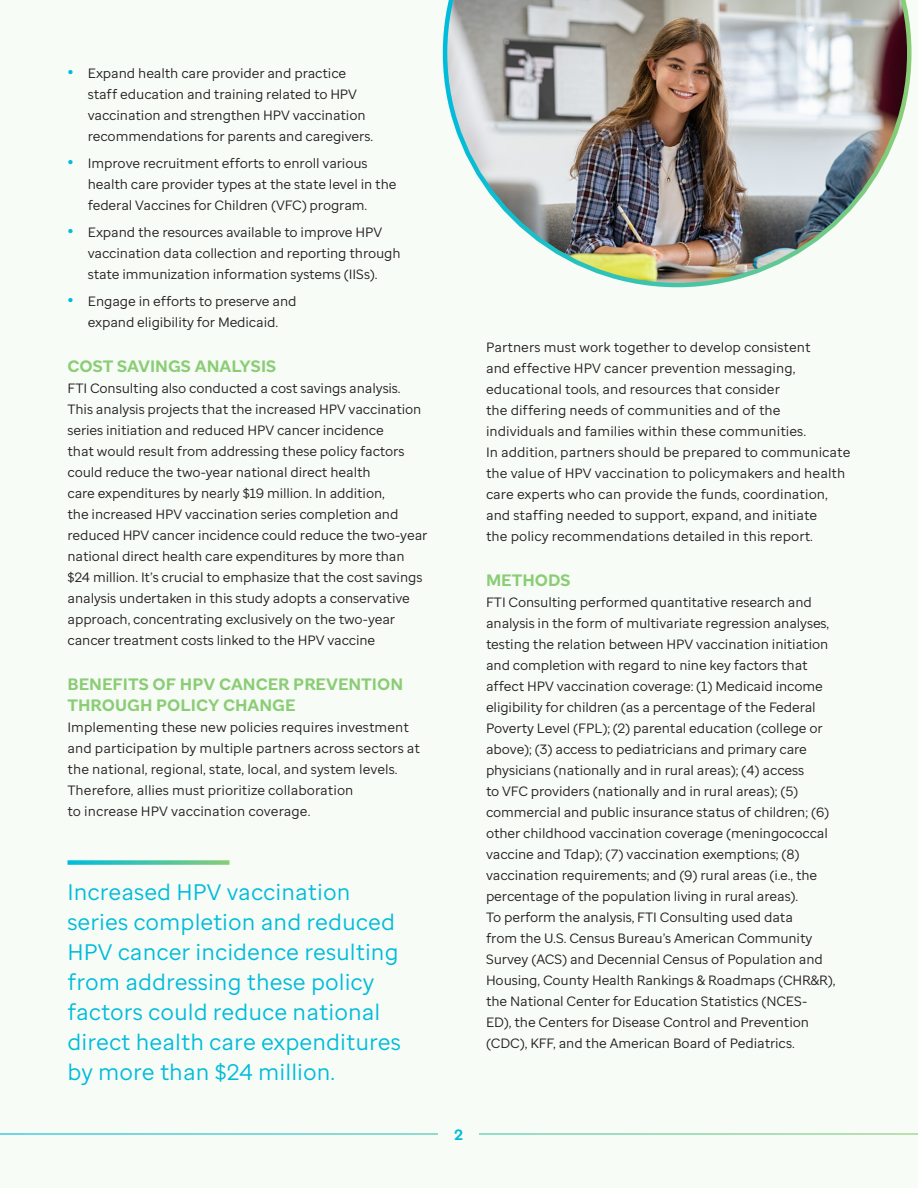
<style>
.page{position:relative;width:918px;height:1188px;background:#f8fcf7}
.page>*{position:absolute;margin:0;border:0;box-sizing:border-box;transform-origin:0 0}
.t1{font:22.5px/30px "St Jude Sans";color:#00bcda}
.t2{font:700 16.5px/21px "St Jude Sans";color:#8acd75}
.t3{font:700 15px "St Jude Sans";color:#00bcda}
.t4{font:13.5px/21px "St Jude Sans";letter-spacing:-.01em;color:#231f20}
.s1{font-weight:700;font-size:18px;color:#00bcda}
</style>
<div class="page">
<hr style="left:0;top:1133px;width:918px;height:2px;background:#fff">
<div style="left:439px;top:1120px;width:40px;height:28px;background:#f8fcf7"></div>
<svg style="left:68px;top:860px;width:162px;height:5px"></svg>
<img style="left:443px;top:0;width:469px;height:287px">
<p class="t4" style="left:88px;top:62px;width:287px;text-indent:-20px"><span class="s1">•</span> Expand health care provider and practice staff education and training related to HPV vaccination and strengthen HPV vaccination recommendations for parents and caregivers.</p>
<p class="t4" style="left:88px;top:152px;width:310px;text-indent:-20px"><span class="s1">•</span> Improve recruitment efforts to enroll various health care provider types at the state level in the federal Vaccines for Children (VFC) program.</p>
<p class="t4" style="left:88px;top:221px;width:314px;text-indent:-20px"><span class="s1">•</span> Expand the resources available to improve HPV vaccination data collection and reporting through state immunization information systems (IISs).</p>
<p class="t4" style="left:68px;top:290px;width:231px;text-align:center"><span class="s1">•</span> Engage in efforts to preserve and expand eligibility for Medicaid.</p>
<h1 class="t2" style="left:68px;top:355px;width:210px">COST SAVINGS ANALYSIS</h1>
<p class="t4" style="left:68px;top:377px;width:361px">FTI Consulting also conducted a cost savings analysis.<br>This analysis projects that the increased HPV vaccination series initiation and reduced HPV cancer incidence<br>that would result from addressing these policy factors could reduce the two-year national direct health<br>care expenditures by nearly $19 million. In addition,<br>the increased HPV vaccination series completion and reduced HPV cancer incidence could reduce the two-year national direct health care expenditures by more than $24 million. It’s crucial to emphasize that the cost savings analysis undertaken in this study adopts a conservative approach, concentrating exclusively on the two-year cancer treatment costs linked to the HPV vaccine</p>
<h1 class="t2" style="left:68px;top:673px;width:337px">BENEFITS OF HPV CANCER PREVENTION<br>THROUGH POLICY CHANGE</h1>
<p class="t4" style="left:68px;top:716px;width:354px">Implementing these new policies requires investment and participation by multiple partners across sectors at the national, regional, state, local, and system levels.</p>
<p class="t4" style="left:68px;top:779px;width:288px">Therefore, allies must prioritize collaboration to increase HPV vaccination coverage.</p>
<p class="t1" style="left:68px;top:877px;width:335px">Increased HPV vaccination series completion and reduced<br>HPV cancer incidence resulting from addressing these policy factors could reduce national direct health care expenditures by more than $24 million.</p>
<p class="t4" style="left:486px;top:337px;width:326px">Partners must work together to develop consistent and effective HPV cancer prevention messaging, educational tools, and resources that consider<br>the differing needs of communities and of the individuals and families within these communities.</p>
<p class="t4" style="left:486px;top:442px;width:366px">In addition, partners should be prepared to communicate the value of HPV vaccination to policymakers and health care experts who can provide the funds, coordination, and staffing needed to support, expand, and initiate<br>the policy recommendations detailed in this report.</p>
<h1 class="t2" style="left:486px;top:570px;width:86px">METHODS</h1>
<p class="t4" style="left:486px;top:592px;width:351px">FTI Consulting performed quantitative research and analysis in the form of multivariate regression analyses, testing the relation between HPV vaccination initiation and completion with regard to nine key factors that affect HPV vaccination coverage: (1) Medicaid income eligibility for children (as a percentage of the Federal Poverty Level (FPL); (2) parental education (college or above); (3) access to pediatricians and primary care physicians (nationally and in rural areas); (4) access<br>to VFC providers (nationally and in rural areas); (5) commercial and public insurance status of children; (6) other childhood vaccination coverage (meningococcal vaccine and Tdap); (7) vaccination exemptions; (8) vaccination requirements; and (9) rural areas (i.e., the percentage of the population living in rural areas).<br>To perform the analysis, FTI Consulting used data<br>from the U.S. Census Bureau’s American Community Survey (ACS) and Decennial Census of Population and Housing, County Health Rankings &amp; Roadmaps (CHR&amp;R), the National Center for Education Statistics (NCES-ED), the Centers for Disease Control and Prevention (CDC), KFF, and the American Board of Pediatrics.</p>
<p class="t3" style="left:455px;top:1125px;width:10px">2</p>
</div>
